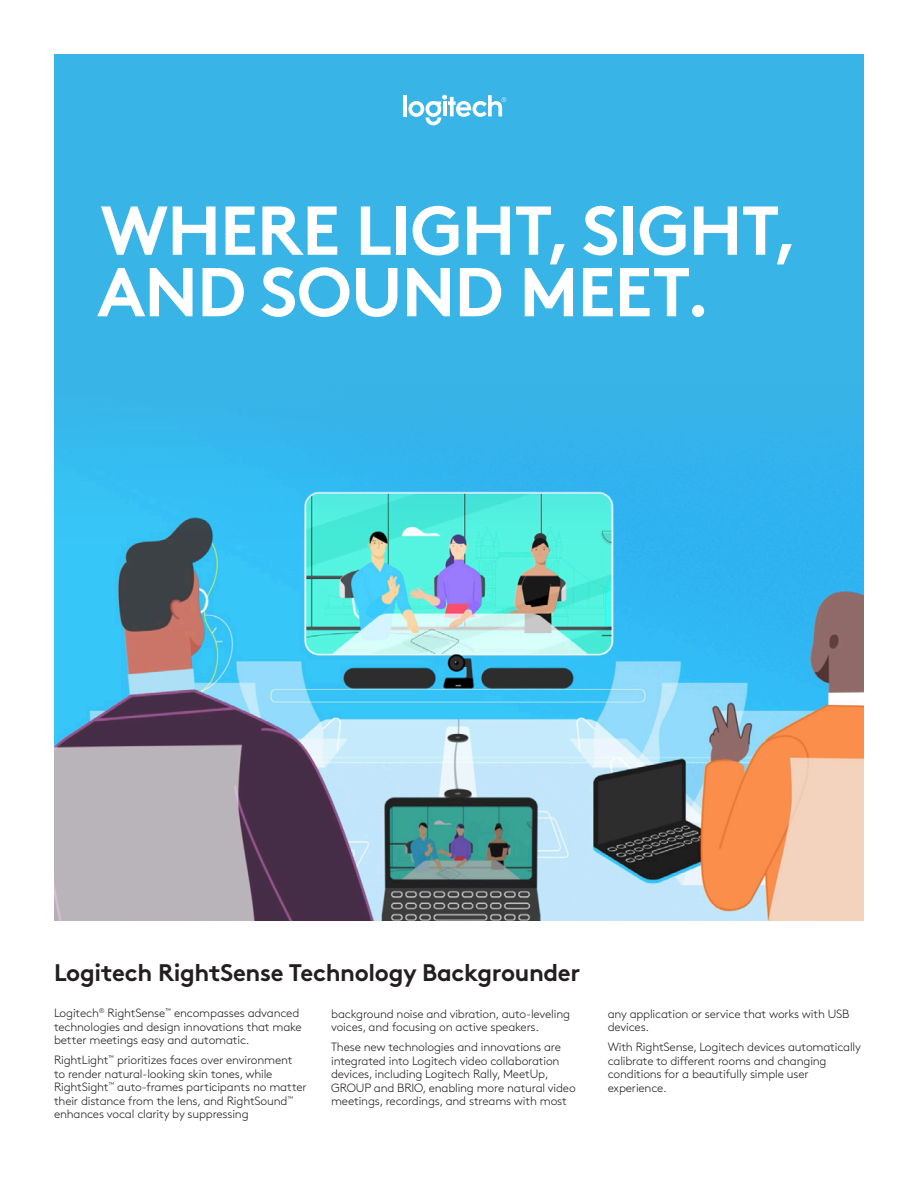
<style>
.page{position:relative;width:918px;height:1188px;background:#fff}
.page>*{position:absolute;margin:0;border:0;box-sizing:border-box;transform-origin:0 0}
._01_HEADLINE{font:700 69px/61.5px "Brown Pro";letter-spacing:-.015em;color:#fff}
._02_SUBHEADS{font:700 24px "Brown Std";letter-spacing:-.015em;color:#231f20}
._06_BODY{font:300 12px/13.5px "Brown Std";letter-spacing:-.015em;color:#231f20}
</style>
<div class="page">
<div style="left:54px;top:54px;width:810px;height:866px;background:#39b4e7"></div>
<hr style="left:403px;top:95px;width:4px;height:21px;background:#fff">
<svg style="left:408px;top:95px;width:98px;height:30px"></svg>
<hr style="left:443px;top:101px;width:3px;height:15px;background:#fff">
<img style="left:54px;top:452px;width:810px;height:468px">
<p class="_01_HEADLINE" style="left:97px;top:193px;width:704px">WHERE LIGHT, SIGHT,<br>AND SOUND MEET.</p>
<p class="_02_SUBHEADS" style="left:54px;top:958px;width:528px">Logitech RightSense Technology Backgrounder</p>
<p class="_06_BODY" style="left:54px;top:1006px;width:249px">Logitech<sup>®</sup> RightSense<sup>™</sup> encompasses advanced technologies and design innovations that make better meetings easy and automatic.</p>
<p class="_06_BODY" style="left:54px;top:1053px;width:254px">RightLight<sup>™</sup> prioritizes faces over environment to render natural-looking skin tones, while RightSight<sup>™</sup> auto-frames participants no matter their distance from the lens, and RightSound<sup>™ </sup>enhances vocal clarity by suppressing</p>
<p class="_06_BODY" style="left:331px;top:1007px;width:240px">background noise and vibration, auto-leveling voices, and focusing on active speakers.</p>
<p class="_06_BODY" style="left:331px;top:1041px;width:246px">These new technologies and innovations are integrated into Logitech video collaboration devices, including Logitech Rally, MeetUp, GROUP and BRIO, enabling more natural video meetings, recordings, and streams with most</p>
<p class="_06_BODY" style="left:608px;top:1007px;width:243px">any application or service that works with USB devices.</p>
<p class="_06_BODY" style="left:608px;top:1041px;width:255px">With RightSense, Logitech devices automatically calibrate to different rooms and changing conditions for a beautifully simple user experience.</p>
</div>
